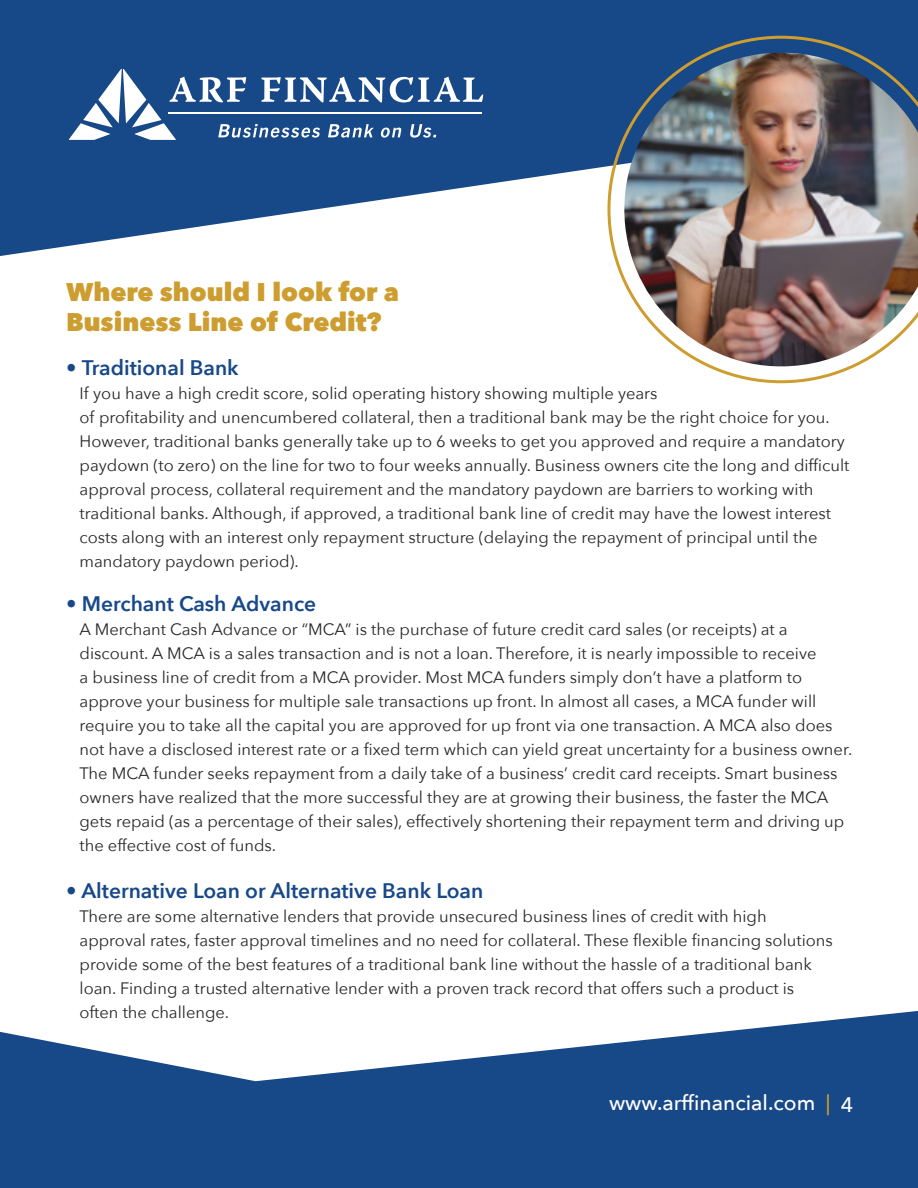
<style>
.page{position:relative;width:918px;height:1188px;background:#fff}
.page>*{position:absolute;margin:0;border:0;box-sizing:border-box;transform-origin:0 0}
.t1{font:800 25.5px/30px "Avenir Next";color:#cd9d2f}
.t2{font:600 21px "Avenir Next";color:#174888}
.t3{font:500 21px "Avenir Next";color:#fff}
.t4{font:16.5px/24px "Avenir Next";color:#282627}
.s1{font-weight:500}
.s2{color:#cd9d2f}
</style>
<div class="page">
<svg style="left:0;top:1011px;width:918px;height:177px;fill:#174888"></svg>
<svg style="left:0;top:0;width:918px;height:256px;fill:#174888"></svg>
<svg style="left:69px;top:69px;width:414px;height:71px"></svg>
<svg style="left:607px;top:36px;width:311px;height:347px"></svg>
<img style="left:624px;top:53px;width:294px;height:313px">
<h1 class="t1" style="left:66px;top:277px;width:334px">Where should I look for a<br>Business Line of Credit?</h1>
<p class="t2" style="left:66px;top:350px;width:174px"><span class="s1">•</span> Traditional Bank</p>
<p class="t4" style="left:80px;top:381px;width:771px">If you have a high credit score, solid operating history showing multiple years<br>of profitability and unencumbered collateral, then a traditional bank may be the right choice for you.<br>However, traditional banks generally take up to 6 weeks to get you approved and require a mandatory paydown (to zero) on the line for two to four weeks annually. Business owners cite the long and difficult approval process, collateral requirement and the mandatory paydown are barriers to working with traditional banks. Although, if approved, a traditional bank line of credit may have the lowest interest costs along with an interest only repayment structure (delaying the repayment of principal until the mandatory paydown period).</p>
<p class="t2" style="left:66px;top:586px;width:252px">• Merchant Cash Advance</p>
<p class="t4" style="left:80px;top:617px;width:774px">A Merchant Cash Advance or “MCA” is the purchase of future credit card sales (or receipts) at a discount. A MCA is a sales transaction and is not a loan. Therefore, it is nearly impossible to receive<br>a business line of credit from a MCA provider. Most MCA funders simply don’t have a platform to approve your business for multiple sale transactions up front. In almost all cases, a MCA funder will require you to take all the capital you are approved for up front via one transaction. A MCA also does not have a disclosed interest rate or a fixed term which can yield great uncertainty for a business owner.<br>The MCA funder seeks repayment from a daily take of a business’ credit card receipts. Smart business owners have realized that the more successful they are at growing their business, the faster the MCA gets repaid (as a percentage of their sales), effectively shortening their repayment term and driving up the effective cost of funds.</p>
<p class="t2" style="left:66px;top:872px;width:419px">• Alternative Loan or Alternative Bank Loan</p>
<p class="t4" style="left:80px;top:903px;width:755px">There are some alternative lenders that provide unsecured business lines of credit with high approval rates, faster approval timelines and no need for collateral. These flexible financing solutions provide some of the best features of a traditional bank line without the hassle of a traditional bank loan. Finding a trusted alternative lender with a proven track record that offers such a product is often the challenge.</p>
<p class="t3" style="left:609px;top:1085px;width:246px">www.arffinancial.com <span class="s2">|</span> 4</p>
</div>
